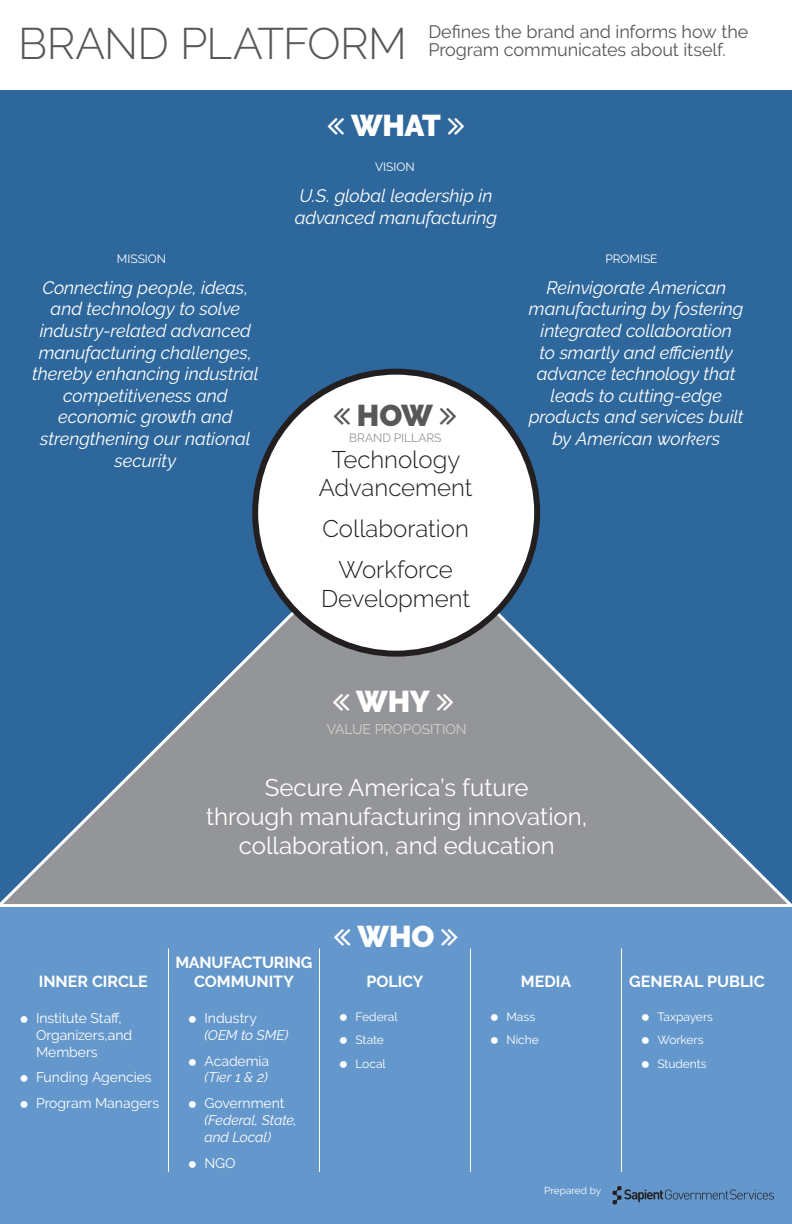
<style>
.page{position:relative;width:792px;height:1224px;background:#fff}
.page>*{position:absolute;margin:0;border:0;box-sizing:border-box;transform-origin:0 0}
.t1{font:300 44px "Raleway";letter-spacing:-.015em;color:#57585a}
.t2{font:900 30px "Raleway";letter-spacing:-.005em;color:#fff}
.t3{font:900 30px "Raleway";color:#57585a}
.t4{font:24px/28.8px "Raleway";color:#fff;text-align:center}
.t5{font:300 24px/28.8px "Raleway";color:#231f20;text-align:center}
.t6{font:italic 18px/21.6px "Raleway";letter-spacing:-.005em;color:#fff;text-align:center}
.t7{font:18px/18px "Raleway";letter-spacing:-.005em;color:#57585a}
.t8{font:700 16px/19.2px "Raleway";color:#fff;text-align:center}
.t9{font:14px/16.8px "Raleway";letter-spacing:-.005em;color:#fff}
.t10{font:italic 14px/16.8px "Raleway";letter-spacing:-.005em;color:#fff}
.t11{font:14px "Raleway";letter-spacing:-.01em;color:#d6d2cb}
.t12{font:12px "Raleway";letter-spacing:-.005em;color:#fff}
.t13{font:12px "Raleway";letter-spacing:-.005em;color:#94969a}
.t14{font:10px "Raleway";color:#fff}
.s1{font-style:normal}
</style>
<div class="page">
<div style="left:0;top:153px;width:393px;height:354px;background:#2e679b"></div>
<div style="left:393px;top:153px;width:399px;height:354px;background:#2e679b"></div>
<svg style="left:0;top:507px;width:792px;height:397px;background:#617e9a"></svg>
<div style="left:255px;top:372px;width:282px;height:282px;background:#fff;border-radius:50%"></div>
<div style="left:252px;top:369px;width:288px;height:288px;border:6px solid #231f20;border-radius:50%"></div>
<div style="left:0;top:90px;width:792px;height:63px;background:#2e679b"></div>
<div style="left:0;top:957px;width:792px;height:267px;background:#6497cb"></div>
<div style="left:0;top:907px;width:792px;height:51px;background:#6497cb"></div>
<hr style="left:168px;top:948px;width:1px;height:44px;background:#fff">
<hr style="left:319px;top:948px;width:1px;height:44px;background:#fff">
<hr style="left:470px;top:948px;width:1px;height:44px;background:#fff">
<hr style="left:621px;top:948px;width:1px;height:44px;background:#fff">
<hr style="left:168px;top:992px;width:1px;height:180px;background:#fff">
<hr style="left:319px;top:992px;width:1px;height:180px;background:#fff">
<hr style="left:470px;top:992px;width:1px;height:180px;background:#fff">
<hr style="left:621px;top:992px;width:1px;height:180px;background:#fff">
<svg style="left:613px;top:1186px;width:161px;height:18px"></svg>
<svg style="left:333px;top:694px;width:16px;height:16px"></svg>
<svg style="left:437px;top:694px;width:16px;height:16px"></svg>
<p class="t1" style="left:18px;top:18px;width:390px">BRAND PLATFORM</p>
<p class="t7" style="left:428px;top:23px;width:322px">Defines the brand and informs how the<br>Program communicates about itself.</p>
<p class="t2" style="left:351px;top:108px;width:91px">WHAT</p>
<p class="t12" style="left:375px;top:160px;width:41px">VISION</p>
<p class="t6" style="left:295px;top:185px;width:204px;text-align:left">U.S. global leadership in advanced manufacturing</p>
<p class="t12" style="left:117px;top:252px;width:51px">MISSION</p>
<p class="t12" style="left:606px;top:252px;width:54px">PROMISE</p>
<p class="t6" style="left:32px;top:277px;width:228px">Connecting people, ideas, and technology to solve industry-related advanced manufacturing challenges, thereby enhancing industrial competitiveness and economic growth and strengthening our national security</p>
<p class="t6" style="left:529px;top:277px;width:216px">Reinvigorate American manufacturing by fostering integrated collaboration<br>to smartly and efficiently advance technology that leads to cutting-edge products and services built by American workers</p>
<p class="t3" style="left:357px;top:398px;width:78px">HOW</p>
<p class="t13" style="left:349px;top:431px;width:94px">BRAND PILLARS</p>
<p class="t5" style="left:319px;top:445px;width:155px">Technology<br>Advancement</p>
<p class="t5" style="left:322px;top:514px;width:148px">Collaboration</p>
<p class="t5" style="left:321px;top:555px;width:150px">Workforce<br>Development</p>
<p class="t2" style="left:356px;top:684px;width:75px">WHY</p>
<p class="t11" style="left:327px;top:721px;width:142px">VALUE PROPOSITION</p>
<p class="t4" style="left:206px;top:773px;width:383px">Secure America’s future<br>through manufacturing innovation, collaboration, and education</p>
<p class="t8" style="left:39px;top:972px;width:110px">INNER CIRCLE</p>
<p class="t9" style="left:36px;top:1010px;width:98px">Institute Staff,<br>Organizers,and<br>Members</p>
<p class="t9" style="left:36px;top:1069px;width:117px">Funding Agencies</p>
<p class="t9" style="left:36px;top:1095px;width:125px">Program Managers</p>
<p class="t8" style="left:175px;top:953px;width:139px">MANUFACTURING<br>COMMUNITY</p>
<p class="t10" style="left:204px;top:1010px;width:85px"><span class="s1">Industry </span>(OEM to SME)</p>
<p class="t10" style="left:204px;top:1052px;width:66px"><span class="s1">Academia </span>(Tier 1 &amp; 2)</p>
<p class="t10" style="left:204px;top:1095px;width:94px"><span class="s1">Government </span>(Federal, State, and Local)</p>
<p class="t9" style="left:204px;top:1154px;width:33px">NGO</p>
<p class="t2" style="left:358px;top:919px;width:78px">WHO</p>
<p class="t8" style="left:366px;top:972px;width:58px">POLICY</p>
<p class="t8" style="left:521px;top:972px;width:52px">MEDIA</p>
<p class="t8" style="left:629px;top:972px;width:137px">GENERAL PUBLIC</p>
<p class="t12" style="left:355px;top:1010px;width:44px">Federal</p>
<p class="t12" style="left:355px;top:1033px;width:30px">State</p>
<p class="t12" style="left:355px;top:1057px;width:32px">Local</p>
<p class="t12" style="left:506px;top:1010px;width:30px">Mass</p>
<p class="t12" style="left:506px;top:1033px;width:34px">Niche</p>
<p class="t14" style="left:544px;top:1184px;width:58px">Prepared by</p>
<p class="t12" style="left:657px;top:1010px;width:57px">Taxpayers</p>
<p class="t12" style="left:657px;top:1033px;width:48px">Workers</p>
<p class="t12" style="left:657px;top:1057px;width:51px">Students</p>
</div>
